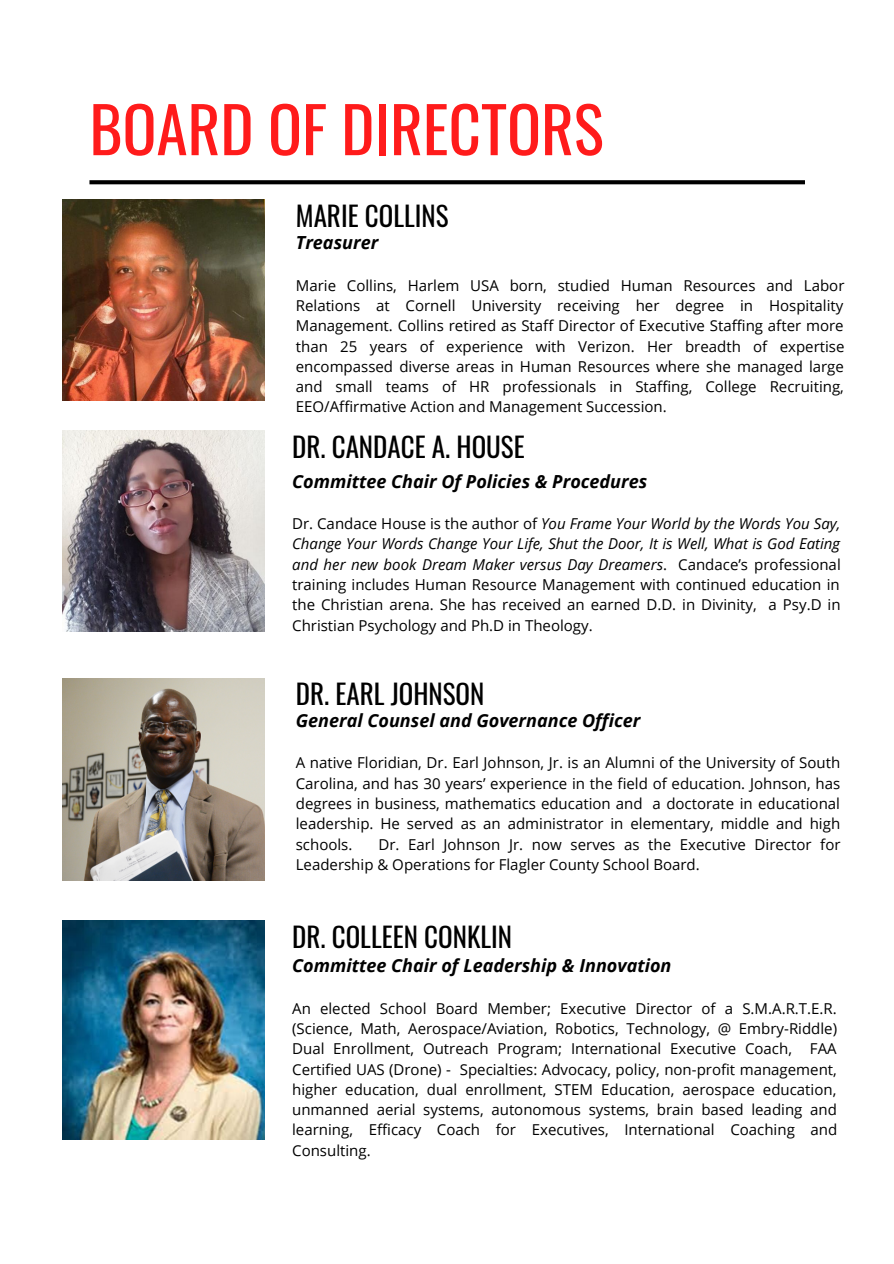
<style>
.page{position:relative;width:894px;height:1264px;background:#fff}
.page>*{position:absolute;margin:0;border:0;box-sizing:border-box;transform-origin:0 0}
.t1{font:63px "Oswald";color:#ff1b1b}
.t2{font:27px "Oswald";color:#000}
.t3{font:italic 700 18px "Open Sans";color:#000}
.t4{font:15px/20.2px "Open Sans";color:#000;text-align:justify}
.s1{font-style:italic}
</style>
<div class="page">
<svg style="left:89px;top:180px;width:715px;height:4px;background:#0c0c0c"></svg>
<img style="left:62px;top:199px;width:202px;height:202px">
<img style="left:62px;top:430px;width:202px;height:201px">
<img style="left:62px;top:678px;width:202px;height:202px">
<img style="left:62px;top:920px;width:202px;height:219px">
<h1 class="t1" style="left:89px;top:80px;width:515px">BOARD OF DIRECTORS</h1>
<h2 class="t2" style="left:296px;top:195px;width:154px">MARIE COLLINS</h2>
<p class="t3" style="left:296px;top:230px;width:84px">Treasurer</p>
<p class="t4" style="left:296px;top:275px;width:550px">Marie Collins, Harlem USA born, studied Human Resources and Labor Relations at Cornell University receiving her degree in Hospitality Management. Collins retired as Staff Director of Executive Staffing after more than 25 years of experience with Verizon. Her breadth of expertise encompassed diverse areas in Human Resources where she managed large and small teams of HR professionals in Staffing, College Recruiting, EEO/Affirmative Action and Management Succession.</p>
<h2 class="t2" style="left:292px;top:425px;width:234px">DR. CANDACE A. HOUSE</h2>
<p class="t3" style="left:292px;top:468px;width:356px">Committee Chair Of Policies &amp; Procedures</p>
<p class="t4" style="left:292px;top:513px;width:550px">Dr. Candace House is the author of <span class="s1">You Frame Your World by the Words You Say, Change Your Words Change Your Life, Shut the Door, It is Well, What is God Eating and her new book Dream Maker versus Day Dreamers</span>. Candace’s professional training includes Human Resource Management with continued education in the Christian arena. She has received an earned D.D. in Divinity, a Psy.D in Christian Psychology and Ph.D in Theology.</p>
<h2 class="t2" style="left:296px;top:672px;width:190px">DR. EARL JOHNSON</h2>
<p class="t3" style="left:296px;top:707px;width:346px">General Counsel and Governance Officer</p>
<p class="t4" style="left:296px;top:752px;width:545px">A native Floridian, Dr. Earl Johnson, Jr. is an Alumni of the University of South Carolina, and has 30 years’ experience in the field of education. Johnson, has degrees in business, mathematics education and a doctorate in educational leadership. He served as an administrator in elementary, middle and high schools.</p>
<p class="t4" style="left:296px;top:833px;width:546px;text-indent:83px">Dr. Earl Johnson Jr. now serves as the Executive Director for<br>Leadership &amp; Operations for Flagler County School Board.</p>
<h2 class="t2" style="left:292px;top:915px;width:221px">DR. COLLEEN CONKLIN</h2>
<p class="t3" style="left:292px;top:952px;width:381px">Committee Chair of Leadership &amp; Innovation</p>
<p class="t4" style="left:292px;top:997px;width:546px">An elected School Board Member; Executive Director of a S.M.A.R.T.E.R. (Science, Math, Aerospace/Aviation, Robotics, Technology, @ Embry-Riddle)<br>Dual Enrollment, Outreach Program; International Executive Coach, FAA Certified UAS (Drone) - Specialties: Advocacy, policy, non-profit management, higher education, dual enrollment, STEM Education, aerospace education, unmanned aerial systems, autonomous systems, brain based leading and learning, Efficacy Coach for Executives, International Coaching and Consulting.</p>
</div>
